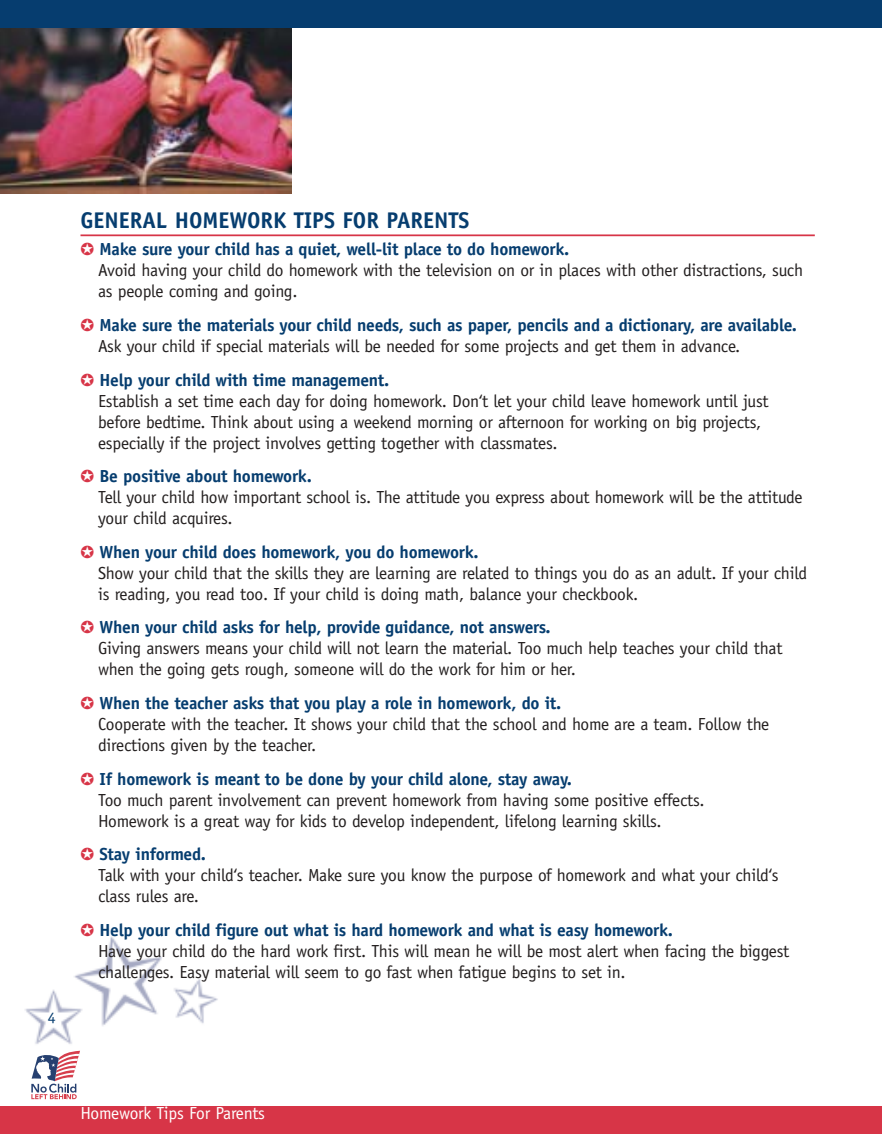
<style>
.page{position:relative;width:882px;height:1134px;background:#fff}
.page>*{position:absolute;margin:0;border:0;box-sizing:border-box;transform-origin:0 0}
.t1{font:700 22.75px "Officina Sans";color:#063d6f}
.t2{font:17.5px/21px "Officina Sans";letter-spacing:-.015em;color:#231f1f}
.t3{font:700 17.5px/21px "Officina Sans";letter-spacing:-.015em;color:#063d6f}
.t4{font:17.5px "Officina Sans";letter-spacing:-.015em;color:#fff}
.t5{font:15.75px "Officina Sans";color:#063d6f}
.s1{color:#d73547}
.s2{font-weight:700;color:#063d6f}
.s3{font-weight:400;color:#231f1f}
</style>
<div class="page">
<img style="left:0;top:28px;width:291px;height:165px">
<img style="left:25px;top:936px;width:193px;height:115px">
<hr style="left:80px;top:234px;width:735px;height:2px;background:#d73547">
<div style="left:0;top:1107px;width:882px;height:27px;background:#d73547"></div>
<div style="left:0;top:0;width:882px;height:28px;background:#063d6f"></div>
<svg style="left:31px;top:1051px;width:49px;height:48px"></svg>
<p class="t5" style="left:48px;top:1012px;width:9px">4</p>
<h1 class="t1" style="left:80px;top:212px;width:390px">GENERAL HOMEWORK TIPS FOR PARENTS</h1>
<p class="t2" style="left:98px;top:240px;width:707px;text-indent:-18px"><span class="s1">✪</span> <span class="s2">Make sure your child has a quiet, well-lit place to do homework.<br></span>Avoid having your child do homework with the television on or in places with other distractions, such as people coming and going.</p>
<p class="t3" style="left:98px;top:316px;width:700px;text-indent:-18px"><span class="s1">✪</span> Make sure the materials your child needs, such as paper, pencils and a dictionary, are available.<br><span class="s3">Ask your child if special materials will be needed for some projects and get them in advance.</span></p>
<p class="t2" style="left:98px;top:371px;width:672px;text-indent:-18px"><span class="s1">✪</span> <span class="s2">Help your child with time management.<br></span>Establish a set time each day for doing homework. Don‘t let your child leave homework until just before bedtime. Think about using a weekend morning or afternoon for working on big projects, especially if the project involves getting together with classmates.</p>
<p class="t2" style="left:98px;top:467px;width:706px;text-indent:-18px"><span class="s1">✪</span> <span class="s2">Be positive about homework.<br></span>Tell your child how important school is. The attitude you express about homework will be the attitude your child acquires.</p>
<p class="t2" style="left:98px;top:543px;width:711px;text-indent:-18px"><span class="s1">✪</span> <span class="s2">When your child does homework, you do homework.<br></span>Show your child that the skills they are learning are related to things you do as an adult. If your child is reading, you read too. If your child is doing math, balance your checkbook.</p>
<p class="t2" style="left:98px;top:618px;width:686px;text-indent:-18px"><span class="s1">✪</span> <span class="s2">When your child asks for help, provide guidance, not answers.<br></span>Giving answers means your child will not learn the material. Too much help teaches your child that when the going gets rough, someone will do the work for him or her.</p>
<p class="t2" style="left:98px;top:694px;width:673px;text-indent:-18px"><span class="s1">✪</span> <span class="s2">When the teacher asks that you play a role in homework, do it.<br></span>Cooperate with the teacher. It shows your child that the school and home are a team. Follow the directions given by the teacher.</p>
<p class="t2" style="left:98px;top:770px;width:608px;text-indent:-18px"><span class="s1">✪</span> <span class="s2">If homework is meant to be done by your child alone, stay away.<br></span>Too much parent involvement can prevent homework from having some positive effects.<br>Homework is a great way for kids to develop independent, lifelong learning skills.</p>
<p class="t2" style="left:98px;top:845px;width:682px;text-indent:-18px"><span class="s1">✪</span> <span class="s2">Stay informed.<br></span>Talk with your child‘s teacher. Make sure you know the purpose of homework and what your child‘s class rules are.</p>
<p class="t2" style="left:98px;top:921px;width:693px;text-indent:-18px"><span class="s1">✪</span> <span class="s2">Help your child figure out what is hard homework and what is easy homework.<br></span>Have your child do the hard work first. This will mean he will be most alert when facing the biggest challenges. Easy material will seem to go fast when fatigue begins to set in.</p>
<p class="t4" style="left:80px;top:1107px;width:186px">Homework Tips For Parents</p>
</div>
